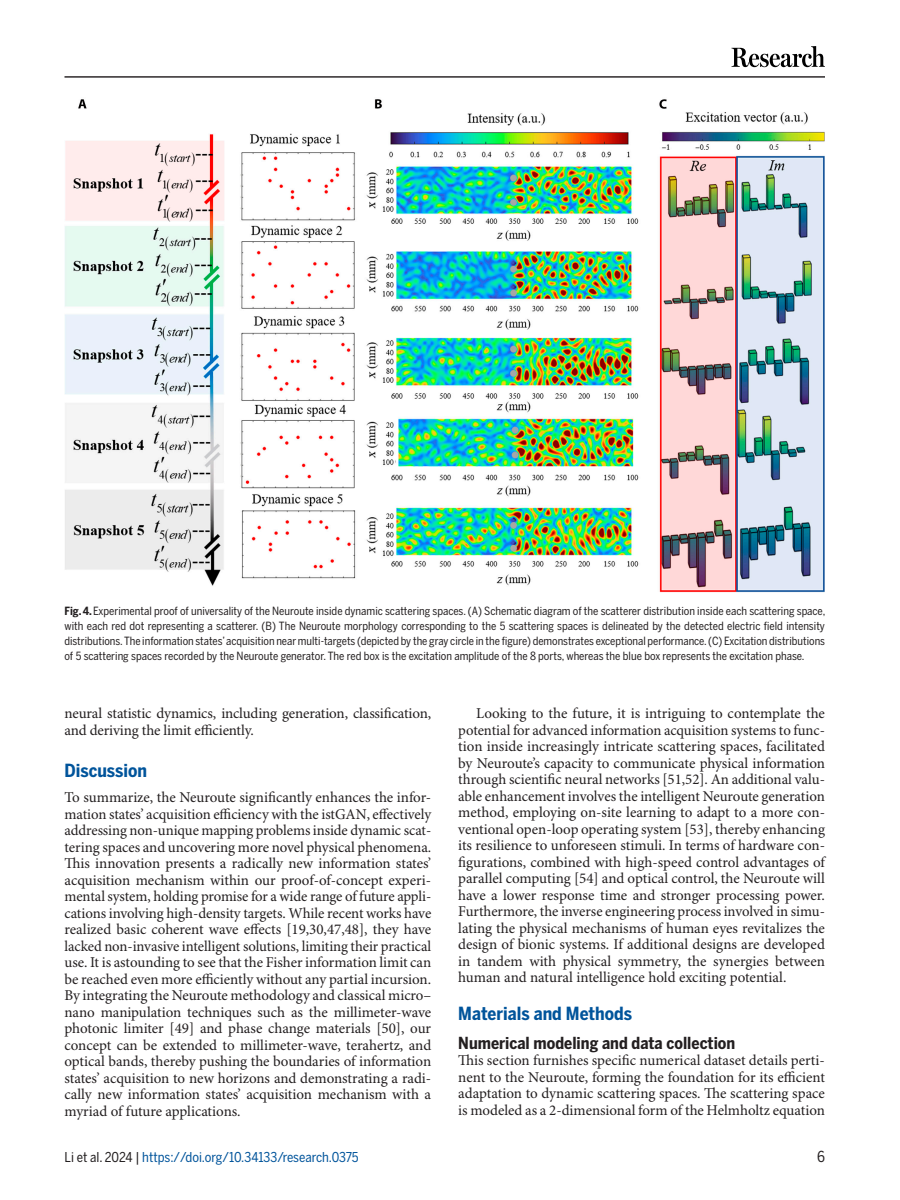
<style>
.page{position:relative;width:900px;height:1200px;background:#fff}
.page>*{position:absolute;margin:0;border:0;box-sizing:border-box;transform-origin:0 0}
.t1{font:700 18px "Benton Sans Cond";color:#00549b}
.t2{font:700 16.5px "Benton Sans Cond";color:#231f20}
.t3{font:15px/16.5px "Minion Pro";letter-spacing:-.005em;color:#231f20;text-align:justify}
.t4{font:15px "Benton Sans Cond";color:#231f20}
.t5{font:13.5px "Benton Sans Cond";letter-spacing:-.005em;color:#00549b}
.t6{font:11.25px/15px "Benton Sans Cond";color:#231f20;text-align:justify}
.s1{font-weight:700}
.s2{color:#231f20}
</style>
<div class="page">
<hr style="left:64px;top:76px;width:761px;height:2px;background:#231f20">
<svg style="left:732px;top:46px;width:93px;height:21px"></svg>
<img style="left:64px;top:99px;width:761px;height:494px">
<p class="t6" style="left:64px;top:604px;width:762px"><span class="s1">Fig. 4.</span> Experimental proof of universality of the Neuroute inside dynamic scattering spaces. (A) Schematic diagram of the scatterer distribution inside each scattering space, with each red dot representing a scatterer. (B) The Neuroute morphology corresponding to the 5 scattering spaces is delineated by the detected electric field intensity distributions. The information states’ acquisition near multi-targets (depicted by the gray circle in the figure) demonstrates exceptional performance. (C) Excitation distributions of 5 scattering spaces recorded by the Neuroute generator. The red box is the excitation amplitude of the 8 ports, whereas the blue box represents the excitation phase.</p>
<p class="t3" style="left:65px;top:706px;width:368px">neural statistic dynamics, including generation, classification, and deriving the limit efficiently.</p>
<p class="t1" style="left:64px;top:760px;width:84px">Discussion</p>
<p class="t3" style="left:64px;top:790px;width:368px">To summarize, the Neuroute significantly enhances the infor&shy;mation states’ acquisition efficiency with the istGAN, effectively addressing non-unique mapping problems inside dynamic scat&shy;tering spaces and uncovering more novel physical phenomena.<br>This innovation presents a radically new information states’ acquisition mechanism within our proof-of-concept experi&shy;mental system, holding promise for a wide range of future appli&shy;cations involving high-density targets. While recent works have realized basic coherent wave effects [19,30,47,48], they have lacked non-invasive intelligent solutions, limiting their practical use. It is astounding to see that the Fisher information limit can be reached even more efficiently without any partial incursion.<br>By integrating the Neuroute methodology and classical micro– nano manipulation techniques such as the millimeter-wave photonic limiter [49] and phase change materials [50], our concept can be extended to millimeter-wave, terahertz, and optical bands, thereby pushing the boundaries of information states’ acquisition to new horizons and demonstrating a radi&shy;cally new information states’ acquisition mechanism with a myriad of future applications.</p>
<p class="t3" style="left:458px;top:706px;width:368px;text-indent:18px">Looking to the future, it is intriguing to contemplate the potential for advanced information acquisition systems to func&shy;tion inside increasingly intricate scattering spaces, facilitated by Neuroute’s capacity to communicate physical information through scientific neural networks [51,52]. An additional valu&shy;able enhancement involves the intelligent Neuroute generation method, employing on-site learning to adapt to a more con&shy;ventional open-loop operating system [53], thereby enhancing its resilience to unforeseen stimuli. In terms of hardware con&shy;figurations, combined with high-speed control advantages of parallel computing [54] and optical control, the Neuroute will have a lower response time and stronger processing power.<br>Furthermore, the inverse engineering process involved in simu&shy;lating the physical mechanisms of human eyes revitalizes the design of bionic systems. If additional designs are developed in tandem with physical symmetry, the synergies between human and natural intelligence hold exciting potential.</p>
<p class="t1" style="left:458px;top:1003px;width:175px">Materials and Methods</p>
<p class="t2" style="left:458px;top:1033px;width:279px">Numerical modeling and data collection</p>
<p class="t3" style="left:458px;top:1053px;width:368px">This section furnishes specific numerical dataset details perti&shy;nent to the Neuroute, forming the foundation for its efficient adaptation to dynamic scattering spaces. The scattering space is modeled as a 2-dimensional form of the Helmholtz equation</p>
<p class="t5" style="left:64px;top:1149px;width:296px"><span class="s2">Li et al. 2024 |</span> https://doi.org/10.34133/research.0375</p>
<p class="t4" style="left:817px;top:1147px;width:9px">6</p>
</div>
